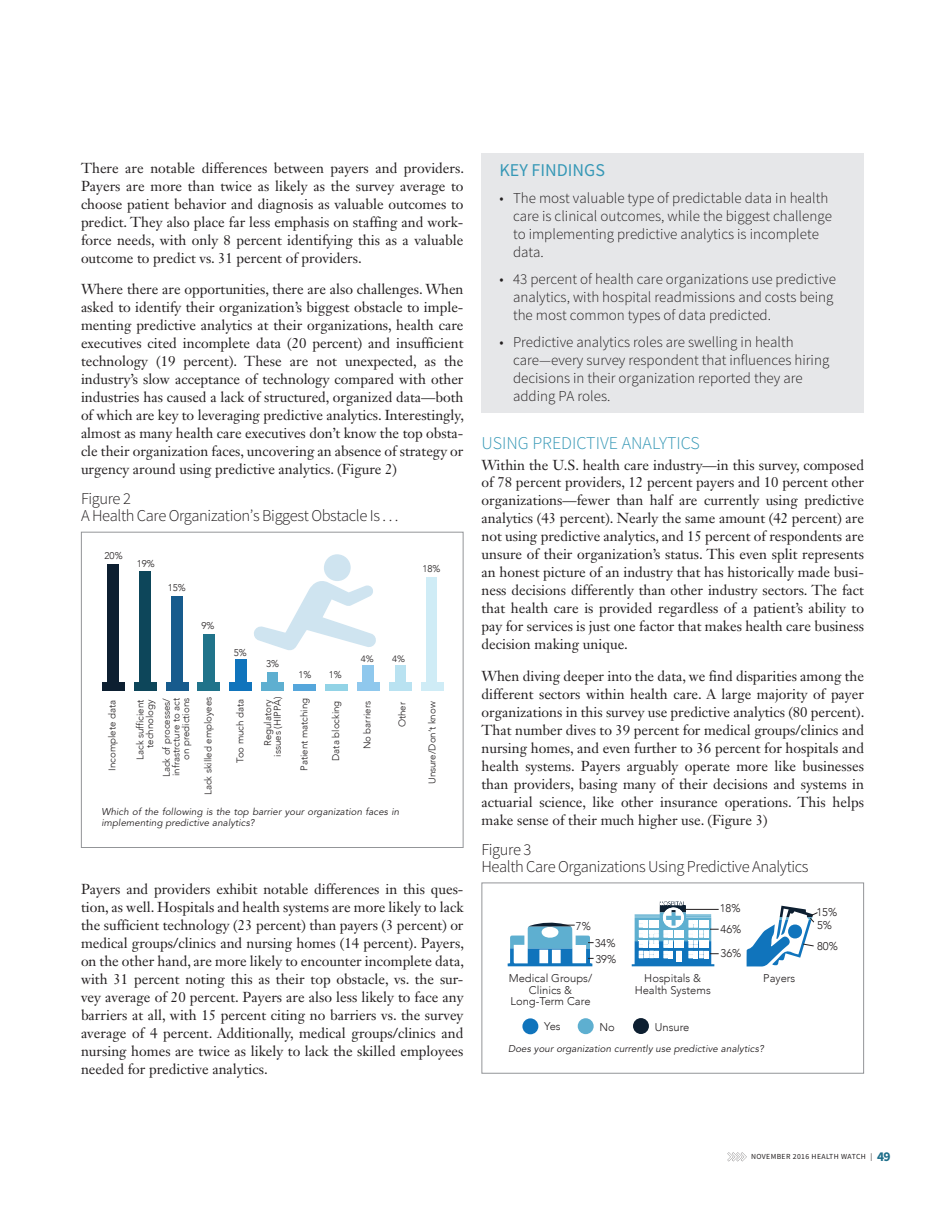
<style>
.page{position:relative;width:945px;height:1215px;background:#fff}
.page>*{position:absolute;margin:0;border:0;box-sizing:border-box;transform-origin:0 0}
.t1{font:300 18px "Source Sans Pro";color:#3698b6}
.t2{font:18px "Source Sans Pro";color:#3698b6}
.t3{font:300 16.5px/16.5px "Source Sans Pro";letter-spacing:-.025em;color:#231f20}
.t4{font:300 15px/18px "Source Sans Pro";color:#231f20}
.t5{font:14.25px/18px "Janson Text LT Std";color:#231f20;text-align:justify}
.t6{font:300 11.25px/11.2px "Avenir";color:#231f20}
.t7{font:300 9.75px/9.8px "Avenir";color:#231f20;text-align:right}
.t8{font:italic 9.75px/11.1px "Avenir LT Std";letter-spacing:.01em;color:#231f20}
.t9{font:300 9.15px "Avenir";color:#231f20;scale:1.07 1}
.t10{font:7.8px "Source Sans Pro";letter-spacing:.05em;color:#231f20}
.s1{font-weight:700;font-size:13.5px;color:#1d6e8a}
</style>
<div class="page">
<svg style="left:727px;top:1152px;width:20px;height:9px"></svg>
<svg style="left:254px;top:580px;width:122px;height:70px"></svg>
<div style="left:324px;top:554px;width:27px;height:27px;background:#cfe4f0;border-radius:50%"></div>
<div style="left:102px;top:565px;width:23px;height:126px;background:#0d1f31"></div>
<div style="left:134px;top:571px;width:23px;height:120px;background:#0d465a"></div>
<div style="left:166px;top:596px;width:23px;height:95px;background:#175b8d"></div>
<div style="left:197px;top:634px;width:23px;height:57px;background:#20738a"></div>
<div style="left:229px;top:659px;width:23px;height:32px;background:#1074bc"></div>
<div style="left:261px;top:672px;width:23px;height:19px;background:#5eafd0"></div>
<div style="left:293px;top:685px;width:23px;height:6px;background:#55a6db"></div>
<div style="left:325px;top:685px;width:23px;height:6px;background:#92d3e6"></div>
<div style="left:357px;top:666px;width:23px;height:25px;background:#8fc8ed"></div>
<div style="left:389px;top:666px;width:23px;height:25px;background:#b9e2f1"></div>
<div style="left:421px;top:577px;width:23px;height:114px;background:#cfecf6"></div>
<div style="left:98px;top:563px;width:9px;height:119px;background:#fff"></div>
<div style="left:119px;top:563px;width:9px;height:119px;background:#fff"></div>
<div style="left:417px;top:575px;width:8px;height:107px;background:#fff"></div>
<div style="left:438px;top:575px;width:8px;height:107px;background:#fff"></div>
<div style="left:386px;top:664px;width:8px;height:18px;background:#fff"></div>
<div style="left:407px;top:664px;width:8px;height:18px;background:#fff"></div>
<div style="left:353px;top:663px;width:9px;height:19px;background:#fff"></div>
<div style="left:374px;top:663px;width:9px;height:19px;background:#fff"></div>
<div style="left:258px;top:669px;width:8px;height:13px;background:#fff"></div>
<div style="left:279px;top:669px;width:8px;height:13px;background:#fff"></div>
<div style="left:130px;top:568px;width:9px;height:114px;background:#fff"></div>
<div style="left:151px;top:568px;width:9px;height:114px;background:#fff"></div>
<div style="left:163px;top:593px;width:8px;height:89px;background:#fff"></div>
<div style="left:183px;top:593px;width:9px;height:89px;background:#fff"></div>
<div style="left:194px;top:631px;width:9px;height:51px;background:#fff"></div>
<div style="left:215px;top:631px;width:9px;height:51px;background:#fff"></div>
<div style="left:226px;top:657px;width:9px;height:25px;background:#fff"></div>
<div style="left:247px;top:657px;width:9px;height:25px;background:#fff"></div>
<div style="left:81px;top:532px;width:383px;height:316px;border:1px solid #939598"></div>
<div style="left:482px;top:154px;width:382px;height:34px;background:#e6e7e9"></div>
<div style="left:482px;top:183px;width:382px;height:85px;background:#e6e7e9"></div>
<div style="left:482px;top:264px;width:382px;height:68px;background:#e6e7e9"></div>
<div style="left:482px;top:327px;width:382px;height:85px;background:#e6e7e9"></div>
<div style="left:522px;top:1018px;width:16px;height:16px;background:#1074bc;border-radius:50%"></div>
<div style="left:578px;top:1018px;width:16px;height:16px;background:#5eafd0;border-radius:50%"></div>
<div style="left:633px;top:1018px;width:16px;height:16px;background:#0d1f31;border-radius:50%"></div>
<svg style="left:508px;top:901px;width:310px;height:66px"></svg>
<div style="left:482px;top:883px;width:382px;height:191px;border:1px solid #939598"></div>
<p class="t5" style="left:81px;top:159px;width:385px">There are notable differences between payers and providers.<br>Payers are more than twice as likely as the survey average to choose patient behavior and diagnosis as valuable outcomes to predict. They also place far less emphasis on staffing and work&shy;force needs, with only 8 percent identifying this as a valuable outcome to predict vs. 31 percent of providers.</p>
<p class="t5" style="left:81px;top:280px;width:385px">Where there are opportunities, there are also challenges. When asked to identify their organization’s biggest obstacle to imple&shy;menting predictive analytics at their organizations, health care executives cited incomplete data (20 percent) and insufficient technology (19 percent). These are not unexpected, as the industry’s slow acceptance of technology compared with other industries has caused a lack of structured, organized data—both of which are key to leveraging predictive analytics. Interestingly, almost as many health care executives don’t know the top obsta&shy;cle their organization faces, uncovering an absence of strategy or urgency around using predictive analytics. (Figure 2)</p>
<p class="t3" style="left:81px;top:491px;width:319px">Figure 2<br>A Health Care Organization’s Biggest Obstacle Is . . .</p>
<p class="t7" style="left:105px;top:551px;width:20px">20%</p>
<p class="t7" style="left:107px;top:771px;width:72px;rotate:-90deg">Incomplete data</p>
<p class="t7" style="left:137px;top:559px;width:20px">19%</p>
<p class="t7" style="left:168px;top:583px;width:20px">15%</p>
<p class="t7" style="left:201px;top:621px;width:14px">9%</p>
<p class="t7" style="left:234px;top:647px;width:14px">5%</p>
<p class="t7" style="left:266px;top:659px;width:14px">3%</p>
<p class="t7" style="left:162px;top:777px;width:81px;rotate:-90deg">Lack of processes/ infrastrcture to act on predictions</p>
<p class="t7" style="left:135px;top:760px;width:62px;rotate:-90deg">Lack sufficient technology</p>
<p class="t7" style="left:203px;top:795px;width:100px;rotate:-90deg">Lack skilled employees</p>
<p class="t7" style="left:263px;top:757px;width:61px;rotate:-90deg">Regulatory issues (HIPPA)</p>
<p class="t7" style="left:235px;top:763px;width:66px;rotate:-90deg">Too much data</p>
<p class="t7" style="left:423px;top:564px;width:20px">18%</p>
<p class="t9" style="left:361px;top:653px;width:14px">4%</p>
<p class="t9" style="left:392px;top:653px;width:14px">4%</p>
<p class="t7" style="left:298px;top:670px;width:14px">1%</p>
<p class="t7" style="left:329px;top:670px;width:14px">1%</p>
<p class="t7" style="left:331px;top:761px;width:62px;rotate:-90deg">Data blocking</p>
<p class="t7" style="left:362px;top:749px;width:50px;rotate:-90deg">No barriers</p>
<p class="t7" style="left:299px;top:771px;width:75px;rotate:-90deg">Patient matching</p>
<p class="t7" style="left:397px;top:727px;width:27px;rotate:-90deg">Other</p>
<p class="t7" style="left:427px;top:784px;width:84px;rotate:-90deg">Unsure/Don’t know</p>
<p class="t8" style="left:101px;top:807px;width:299px">Which of the following is the top barrier your organization faces in implementing predictive analytics?</p>
<p class="t5" style="left:81px;top:880px;width:385px">Payers and providers exhibit notable differences in this ques&shy;tion, as well. Hospitals and health systems are more likely to lack the sufficient technology (23 percent) than payers (3 percent) or medical groups/clinics and nursing homes (14 percent). Payers, on the other hand, are more likely to encounter incomplete data, with 31 percent noting this as their top obstacle, vs. the sur&shy;vey average of 20 percent. Payers are also less likely to face any barriers at all, with 15 percent citing no barriers vs. the survey average of 4 percent. Additionally, medical groups/clinics and nursing homes are twice as likely to lack the skilled employees needed for predictive analytics.</p>
<p class="t2" style="left:500px;top:158px;width:107px">KEY FINDINGS</p>
<p class="t4" style="left:513px;top:189px;width:320px;text-indent:-14px">• The most valuable type of predictable data in health care is clinical outcomes, while the biggest challenge to implementing predictive analytics is incomplete data.</p>
<p class="t4" style="left:513px;top:270px;width:325px;text-indent:-14px">• 43 percent of health care organizations use predictive analytics, with hospital readmissions and costs being the most common types of data predicted.</p>
<p class="t4" style="left:513px;top:333px;width:318px;text-indent:-14px">• Predictive analytics roles are swelling in health care—every survey respondent that influences hiring decisions in their organization reported they are adding PA roles.</p>
<p class="t1" style="left:482px;top:432px;width:220px">USING PREDICTIVE ANALYTICS</p>
<p class="t5" style="left:482px;top:455px;width:384px">Within the U.S. health care industry—in this survey, composed of 78 percent providers, 12 percent payers and 10 percent other organizations—fewer than half are currently using predictive analytics (43 percent). Nearly the same amount (42 percent) are not using predictive analytics, and 15 percent of respondents are unsure of their organization’s status. This even split represents an honest picture of an industry that has historically made busi&shy;ness decisions differently than other industry sectors. The fact that health care is provided regardless of a patient’s ability to pay for services is just one factor that makes health care business decision making unique.</p>
<p class="t5" style="left:482px;top:667px;width:385px">When diving deeper into the data, we find disparities among the different sectors within health care. A large majority of payer organizations in this survey use predictive analytics (80 percent).<br>That number dives to 39 percent for medical groups/clinics and nursing homes, and even further to 36 percent for hospitals and health systems. Payers arguably operate more like businesses than providers, basing many of their decisions and systems in actuarial science, like other insurance operations. This helps make sense of their much higher use. (Figure 3)</p>
<p class="t3" style="left:482px;top:841px;width:329px">Figure 3<br>Health Care Organizations Using Predictive Analytics</p>
<p class="t6" style="left:576px;top:920px;width:16px">7%</p>
<p class="t6" style="left:595px;top:937px;width:22px">34%</p>
<p class="t6" style="left:595px;top:953px;width:22px">39%</p>
<p class="t6" style="left:720px;top:903px;width:22px">18%</p>
<p class="t6" style="left:721px;top:917px;width:22px;line-height:24.5px">46%<br>36%</p>
<p class="t6" style="left:509px;top:973px;width:85px;text-align:center">Medical Groups/<br>Clinics &amp;<br>Long-Term Care</p>
<p class="t6" style="left:635px;top:973px;width:78px;text-align:center">Hospitals &amp;<br>Health Systems</p>
<p class="t6" style="left:763px;top:973px;width:34px">Payers</p>
<p class="t6" style="left:544px;top:1020px;width:18px">Yes</p>
<p class="t6" style="left:600px;top:1021px;width:17px">No</p>
<p class="t6" style="left:655px;top:1022px;width:36px">Unsure</p>
<p class="t8" style="left:508px;top:1043px;width:257px">Does your organization currently use predictive analytics?</p>
<p class="t6" style="left:816px;top:906px;width:22px">15%</p>
<p class="t6" style="left:817px;top:914px;width:22px;line-height:21.5px">5%<br>80%</p>
<p class="t10" style="left:751px;top:1152px;width:141px">NOVEMBER 2016 HEALTH WATCH | <span class="s1">49</span></p>
</div>
